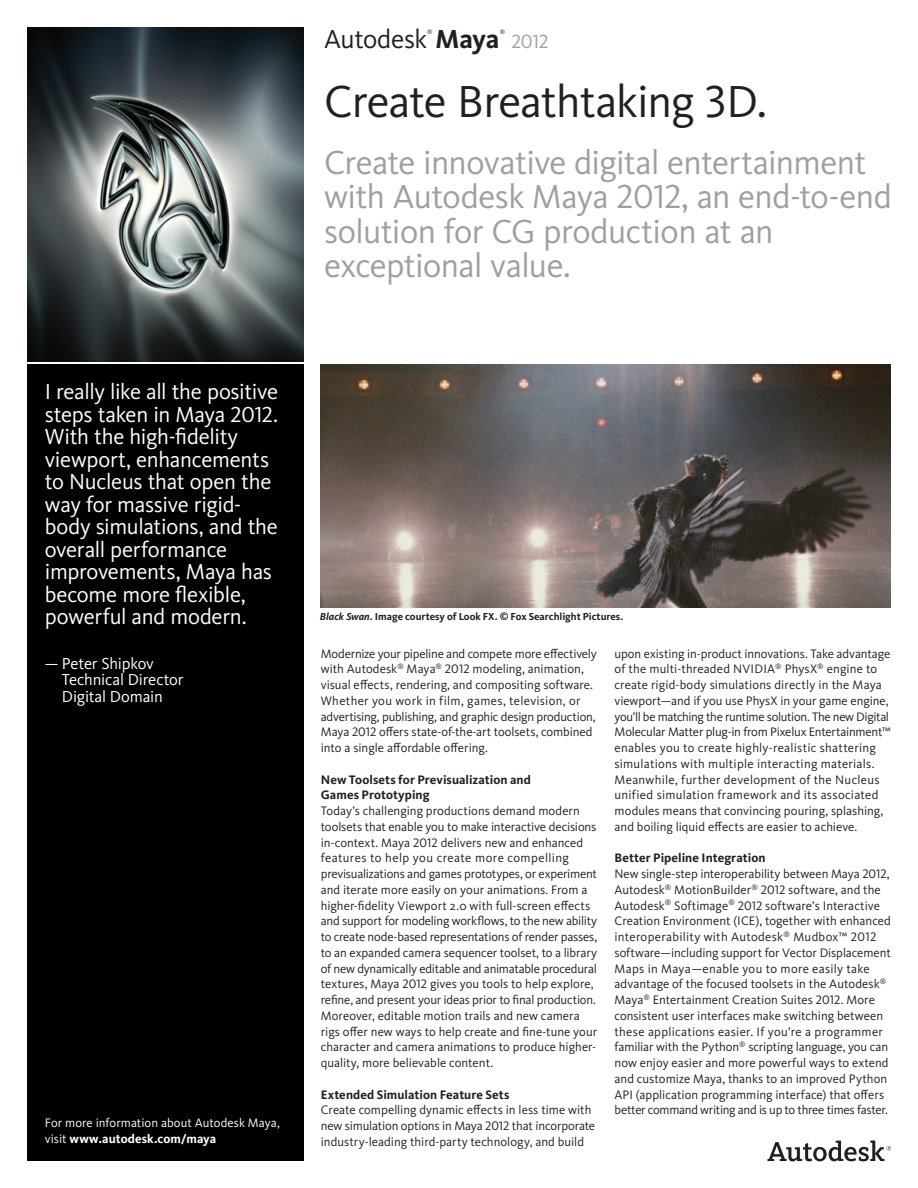
<style>
.page{position:relative;width:918px;height:1188px;background:#fff}
.page>*{position:absolute;margin:0;border:0;box-sizing:border-box;transform-origin:0 0}
.t1{font:46.5px "Kievit Pro";letter-spacing:-.025em;color:#231f20}
.t2{font:34.5px/34.5px "Kievit Pro";letter-spacing:-.02em;color:#9d9fa2}
.t3{font:27px "Kievit Pro";letter-spacing:-.015em;color:#231f20}
.t4{font:22.5px/22.5px "Kievit Pro";letter-spacing:-.015em;color:#fff}
.t5{font:19.8px "Kievit Pro";color:#9d9fa2}
.t6{font:16.5px/16.5px "Kievit Pro";letter-spacing:-.01em;color:#fff}
.t7{font:12.75px/15.8px "Kievit Pro";color:#231f20}
.t8{font:700 12.75px/15.8px "Kievit Pro";letter-spacing:.005em;color:#231f20}
.t9{font:12.75px/15.8px "Kievit Pro";color:#fff}
.t10{font:700 10.5px "Kievit Pro";color:#231f20}
.t11{font:6.15px "Kievit Pro";color:#231f20}
.s1{font-weight:700}
.s2{font-style:italic}
</style>
<div class="page">
<img style="left:27px;top:27px;width:276px;height:335px">
<div style="left:27px;top:364px;width:276px;height:797px;background:#000002"></div>
<img style="left:321px;top:364px;width:570px;height:244px">
<svg style="left:767px;top:1140px;width:124px;height:21px"></svg>
<p class="t4" style="left:45px;top:381px;width:235px">I really like all the positive steps taken in Maya 2012.<br>With the high-fidelity viewport, enhancements to Nucleus that open the way for massive rigid&shy;body simulations, and the overall performance improvements, Maya has become more flexible, powerful and modern.</p>
<p class="t6" style="left:62px;top:655px;width:123px;text-indent:-17px">— Peter Shipkov<br>Technical Director<br>Digital Domain</p>
<p class="t9" style="left:45px;top:1115px;width:237px">For more information about Autodesk Maya, visit <span class="s1">www.autodesk.com/maya</span></p>
<h3 class="t3" style="left:324px;top:22px;width:177px">Autodesk <span class="s1">Maya</span></h3>
<p class="t11" style="left:427px;top:28px;width:7px">®</p>
<p class="t11" style="left:500px;top:28px;width:7px">®</p>
<h3 class="t5" style="left:511px;top:29px;width:39px">2012</h3>
<h1 class="t1" style="left:324px;top:73px;width:445px">Create Breathtaking 3D.</h1>
<h2 class="t2" style="left:324px;top:144px;width:569px">Create innovative digital entertainment with Autodesk Maya 2012, an end-to-end solution for CG production at an exceptional value.</h2>
<p class="t10" style="left:320px;top:610px;width:305px"><span class="s2">Black Swan</span>. Image courtesy of Look FX. © Fox Searchlight Pictures.</p>
<p class="t7" style="left:321px;top:645px;width:278px">Modernize your pipeline and compete more effectively with Autodesk<sup>®</sup> Maya<sup>®</sup> 2012 modeling, animation, visual effects, rendering, and compositing software.<br>Whether you work in film, games, television, or advertising, publishing, and graphic design production, Maya 2012 offers state-of-the-art toolsets, combined into a single affordable offering.</p>
<p class="t8" style="left:321px;top:771px;width:212px">New Toolsets for Previsualization and<br>Games Prototyping</p>
<p class="t7" style="left:321px;top:803px;width:278px">Today’s challenging productions demand modern toolsets that enable you to make interactive decisions in-context. Maya 2012 delivers new and enhanced features to help you create more compelling previsualizations and games prototypes, or experiment and iterate more easily on your animations. From a higher-fidelity Viewport 2.0 with full-screen effects and support for modeling workflows, to the new ability to create node-based representations of render passes, to an expanded camera sequencer toolset, to a library of new dynamically editable and animatable procedural textures, Maya 2012 gives you tools to help explore, refine, and present your ideas prior to final production.<br>Moreover, editable motion trails and new camera rigs offer new ways to help create and fine-tune your character and camera animations to produce higher&shy;quality, more believable content.</p>
<p class="t8" style="left:321px;top:1086px;width:190px">Extended Simulation Feature Sets</p>
<p class="t7" style="left:321px;top:1102px;width:276px">Create compelling dynamic effects in less time with new simulation options in Maya 2012 that incorporate industry-leading third-party technology, and build</p>
<p class="t7" style="left:615px;top:645px;width:278px">upon existing in-product innovations. Take advantage of the multi-threaded NVIDIA<sup>®</sup> PhysX<sup>®</sup> engine to create rigid-body simulations directly in the Maya viewport—and if you use PhysX in your game engine, you’ll be matching the runtime solution. The new Digital Molecular Matter plug-in from Pixelux Entertainment™ enables you to create highly-realistic shattering simulations with multiple interacting materials.<br>Meanwhile, further development of the Nucleus unified simulation framework and its associated modules means that convincing pouring, splashing, and boiling liquid effects are easier to achieve.</p>
<p class="t8" style="left:615px;top:850px;width:153px">Better Pipeline Integration</p>
<p class="t7" style="left:615px;top:866px;width:278px">New single-step interoperability between Maya 2012, Autodesk<sup>®</sup> MotionBuilder<sup>®</sup> 2012 software, and the Autodesk<sup>®</sup> Softimage<sup>®</sup> 2012 software’s Interactive Creation Environment (ICE), together with enhanced interoperability with Autodesk<sup>®</sup> Mudbox™ 2012 software—including support for Vector Displacement Maps in Maya—enable you to more easily take advantage of the focused toolsets in the Autodesk<sup>® </sup>Maya<sup>®</sup> Entertainment Creation Suites 2012. More consistent user interfaces make switching between these applications easier. If you’re a programmer familiar with the Python<sup>®</sup> scripting language, you can now enjoy easier and more powerful ways to extend and customize Maya, thanks to an improved Python API (application programming interface) that offers better command writing and is up to three times faster.</p>
</div>
